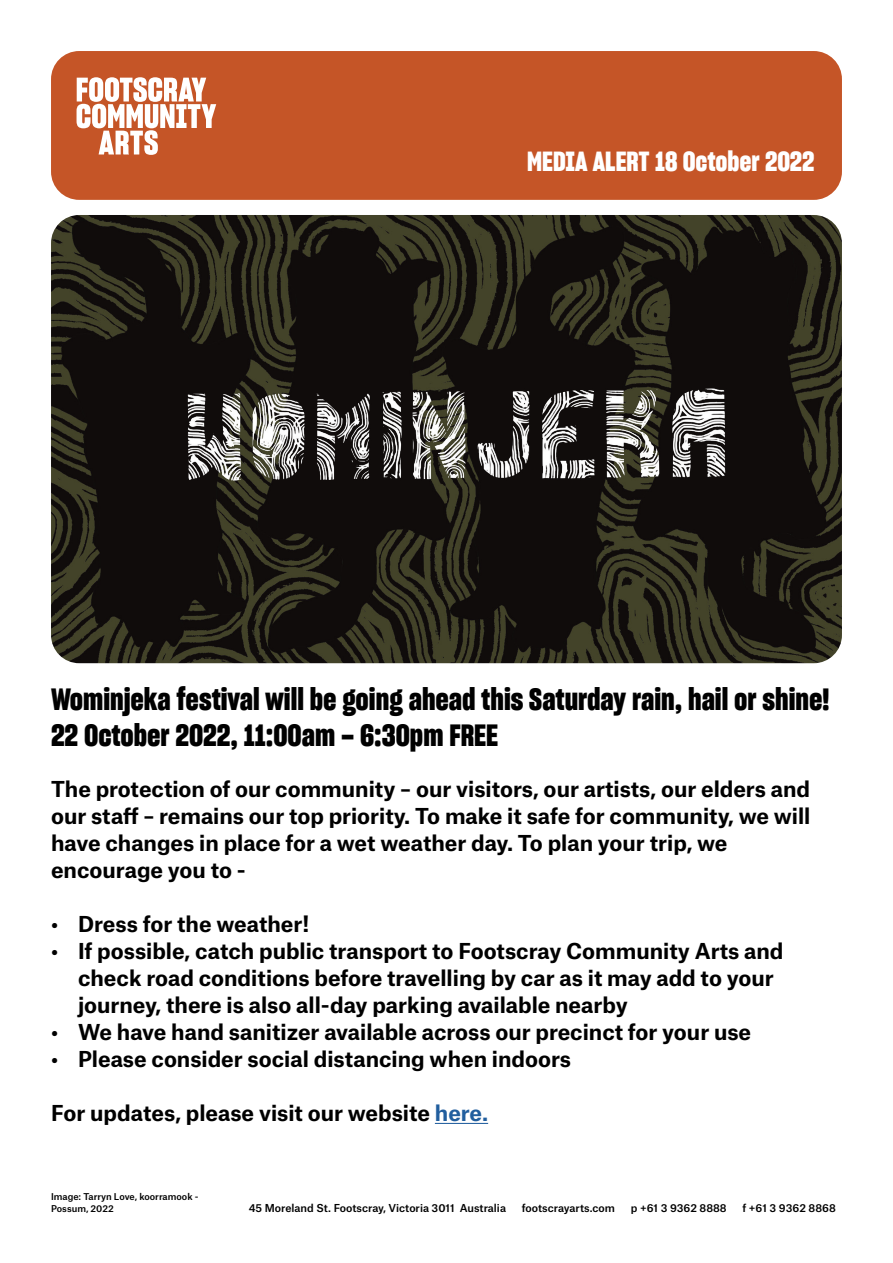
<style>
.page{position:relative;width:893px;height:1263px;background:#fff}
.page>*{position:absolute;margin:0;border:0;box-sizing:border-box;transform-origin:0 0}
.t1{font:30px/36px "Sharp Grotesk Bold 15";color:#000}
.t2{font:27px "Sharp Grotesk Bold 15";color:#fff}
.t3{font:700 21px/27px "Atlas Grotesk";color:#000}
.t4{font:500 10.5px "Atlas Grotesk";color:#000}
.t5{font:500 9px/12px "Atlas Grotesk";color:#000}
.s1{color:#215e9e}
</style>
<div class="page">
<div style="left:51px;top:51px;width:791px;height:149px;background:#c55527;border-radius:28px"></div>
<svg style="left:77px;top:77px;width:139px;height:78px"></svg>
<img style="left:51px;top:215px;width:791px;height:448px">
<hr style="left:435px;top:1123px;width:53px;height:1px;background:#215e9e">
<img style="left:161px;top:345px;width:592px;height:187px">
<p class="t2" style="left:527px;top:143px;width:289px">MEDIA ALERT 18 October 2022</p>
<h1 class="t1" style="left:51px;top:681px;width:780px">Wominjeka festival will be going ahead this Saturday rain, hail or shine!<br>22 October 2022, 11:00am – 6:30pm FREE</h1>
<p class="t3" style="left:51px;top:773px;width:761px">The protection of our community – our visitors, our artists, our elders and our staff – remains our top priority. To make it safe for community, we will have changes in place for a wet weather day. To plan your trip, we encourage you to -</p>
<p class="t3" style="left:51px;top:909px;width:260px">• Dress for the weather!</p>
<p class="t3" style="left:78px;top:936px;width:707px;text-indent:-27px">• If possible, catch public transport to Footscray Community Arts and check road conditions before travelling by car as it may add to your journey, there is also all-day parking available nearby</p>
<p class="t3" style="left:51px;top:1017px;width:702px">• We have hand sanitizer available across our precinct for your use</p>
<p class="t3" style="left:51px;top:1044px;width:522px">• Please consider social distancing when indoors</p>
<p class="t3" style="left:51px;top:1098px;width:439px">For updates, please visit our website <span class="s1">here.</span></p>
<p class="t5" style="left:51px;top:1189px;width:149px">Image: Tarryn Love, koorramook -<br>Possum, 2022</p>
<p class="t4" style="left:249px;top:1200px;width:259px">45 Moreland St. Footscray, Victoria 3011 Australia</p>
<p class="t4" style="left:522px;top:1200px;width:95px">footscrayarts.com</p>
<p class="t4" style="left:631px;top:1200px;width:97px">p +61 3 9362 8888</p>
<p class="t4" style="left:742px;top:1200px;width:95px">f +61 3 9362 8868</p>
</div>
